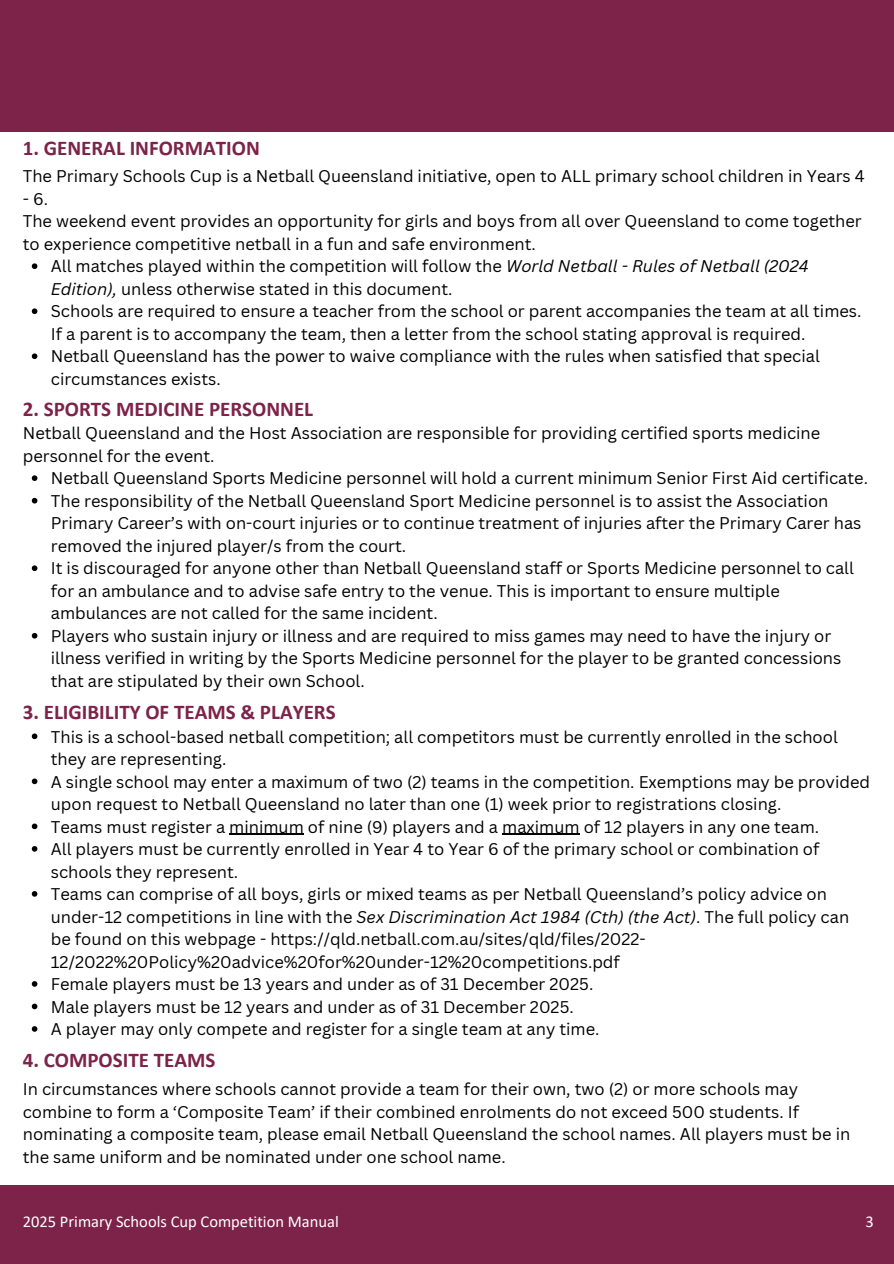
<style>
.page{position:relative;width:894px;height:1264px;background:#fff}
.page>*{position:absolute;margin:0;border:0;box-sizing:border-box;transform-origin:0 0}
.t1{font:700 21px "Calibri";color:#7d2248}
.t2{font:16.5px/22.5px "Canva Sans";color:#000}
.t3{font:16.5px "Calibri";color:#fff}
.s1{font-style:italic}
</style>
<div class="page">
<div style="left:0;top:0;width:893px;height:132px;background:#7d2248"></div>
<div style="left:0;top:1185px;width:893px;height:78px;background:#7d2248"></div>
<svg style="left:32px;top:263px;width:5px;height:6px"></svg>
<svg style="left:32px;top:308px;width:5px;height:6px"></svg>
<svg style="left:32px;top:353px;width:5px;height:6px"></svg>
<svg style="left:32px;top:475px;width:5px;height:6px"></svg>
<svg style="left:32px;top:498px;width:5px;height:5px"></svg>
<svg style="left:32px;top:565px;width:5px;height:6px"></svg>
<svg style="left:32px;top:633px;width:5px;height:5px"></svg>
<svg style="left:32px;top:733px;width:5px;height:6px"></svg>
<svg style="left:32px;top:778px;width:5px;height:6px"></svg>
<svg style="left:32px;top:823px;width:5px;height:6px"></svg>
<hr style="left:229px;top:833px;width:75px;height:1px;background:#000">
<hr style="left:502px;top:833px;width:77px;height:1px;background:#000">
<svg style="left:32px;top:846px;width:5px;height:5px"></svg>
<svg style="left:32px;top:891px;width:5px;height:5px"></svg>
<svg style="left:32px;top:981px;width:5px;height:5px"></svg>
<svg style="left:32px;top:1003px;width:5px;height:6px"></svg>
<svg style="left:32px;top:1026px;width:5px;height:5px"></svg>
<h1 class="t1" style="left:23px;top:139px;width:238px">1. GENERAL INFORMATION</h1>
<h1 class="t2" style="left:23px;top:165px;width:843px">The Primary Schools Cup is a Netball Queensland initiative, open to ALL primary school children in Years 4</h1>
<h1 class="t2" style="left:23px;top:187px;width:27px">- 6.</h1>
<p class="t2" style="left:23px;top:210px;width:840px">The weekend event provides an opportunity for girls and boys from all over Queensland to come together to experience competitive netball in a fun and safe environment.</p>
<p class="t2" style="left:51px;top:255px;width:759px">All matches played within the competition will follow the <span class="s1">World Netball - Rules of Netball (2024<br>Edition),</span> unless otherwise stated in this document.</p>
<p class="t2" style="left:51px;top:300px;width:812px">Schools are required to ensure a teacher from the school or parent accompanies the team at all times.<br>If a parent is to accompany the team, then a letter from the school stating approval is required.</p>
<p class="t2" style="left:51px;top:345px;width:770px">Netball Queensland has the power to waive compliance with the rules when satisfied that special circumstances exists.</p>
<p class="t1" style="left:23px;top:400px;width:292px">2. SPORTS MEDICINE PERSONNEL</p>
<p class="t2" style="left:23px;top:421px;width:798px">Netball Queensland and the Host Association are responsible for providing certified sports medicine personnel for the event.</p>
<p class="t2" style="left:51px;top:466px;width:818px">Netball Queensland Sports Medicine personnel will hold a current minimum Senior First Aid certificate.</p>
<p class="t2" style="left:51px;top:489px;width:811px">The responsibility of the Netball Queensland Sport Medicine personnel is to assist the Association<br>Primary Career’s with on-court injuries or to continue treatment of injuries after the Primary Carer has removed the injured player/s from the court.</p>
<p class="t2" style="left:51px;top:556px;width:804px">It is discouraged for anyone other than Netball Queensland staff or Sports Medicine personnel to call for an ambulance and to advise safe entry to the venue. This is important to ensure multiple ambulances are not called for the same incident.</p>
<h1 class="t2" style="left:51px;top:624px;width:791px">Players who sustain injury or illness and are required to miss games may need to have the injury or illness verified in writing by the Sports Medicine personnel for the player to be granted concessions that are stipulated by their own School.</h1>
<p class="t1" style="left:23px;top:703px;width:314px">3. ELIGIBILITY OF TEAMS &amp; PLAYERS</p>
<p class="t2" style="left:51px;top:724px;width:788px">This is a school-based netball competition; all competitors must be currently enrolled in the school they are representing.</p>
<p class="t2" style="left:51px;top:769px;width:820px">A single school may enter a maximum of two (2) teams in the competition. Exemptions may be provided upon request to Netball Queensland no later than one (1) week prior to registrations closing.</p>
<p class="t2" style="left:51px;top:814px;width:769px">Teams must register a minimum of nine (9) players and a maximum of 12 players in any one team.</p>
<p class="t2" style="left:51px;top:837px;width:769px">All players must be currently enrolled in Year 4 to Year 6 of the primary school or combination of schools they represent.</p>
<p class="t2" style="left:51px;top:882px;width:799px">Teams can comprise of all boys, girls or mixed teams as per Netball Queensland’s policy advice on under-12 competitions in line with the <span class="s1">Sex Discrimination Act 1984 (Cth) (the Act)</span>. The full policy can be found on this webpage - https://qld.netball.com.au/sites/qld/files/2022- 12/2022%20Policy%20advice%20for%20under-12%20competitions.pdf</p>
<p class="t2" style="left:51px;top:972px;width:544px">Female players must be 13 years and under as of 31 December 2025.</p>
<p class="t2" style="left:51px;top:994px;width:524px">Male players must be 12 years and under as of 31 December 2025.</p>
<h1 class="t2" style="left:51px;top:1017px;width:550px">A player may only compete and register for a single team at any time.</h1>
<p class="t1" style="left:23px;top:1051px;width:194px">4. COMPOSITE TEAMS</p>
<p class="t2" style="left:23px;top:1077px;width:828px">In circumstances where schools cannot provide a team for their own, two (2) or more schools may combine to form a ‘Composite Team’ if their combined enrolments do not exceed 500 students. If nominating a composite team, please email Netball Queensland the school names. All players must be in the same uniform and be nominated under one school name.</p>
<p class="t3" style="left:23px;top:1214px;width:317px">2025 Primary Schools Cup Competition Manual</p>
<p class="t3" style="left:865px;top:1214px;width:10px">3</p>
</div>
